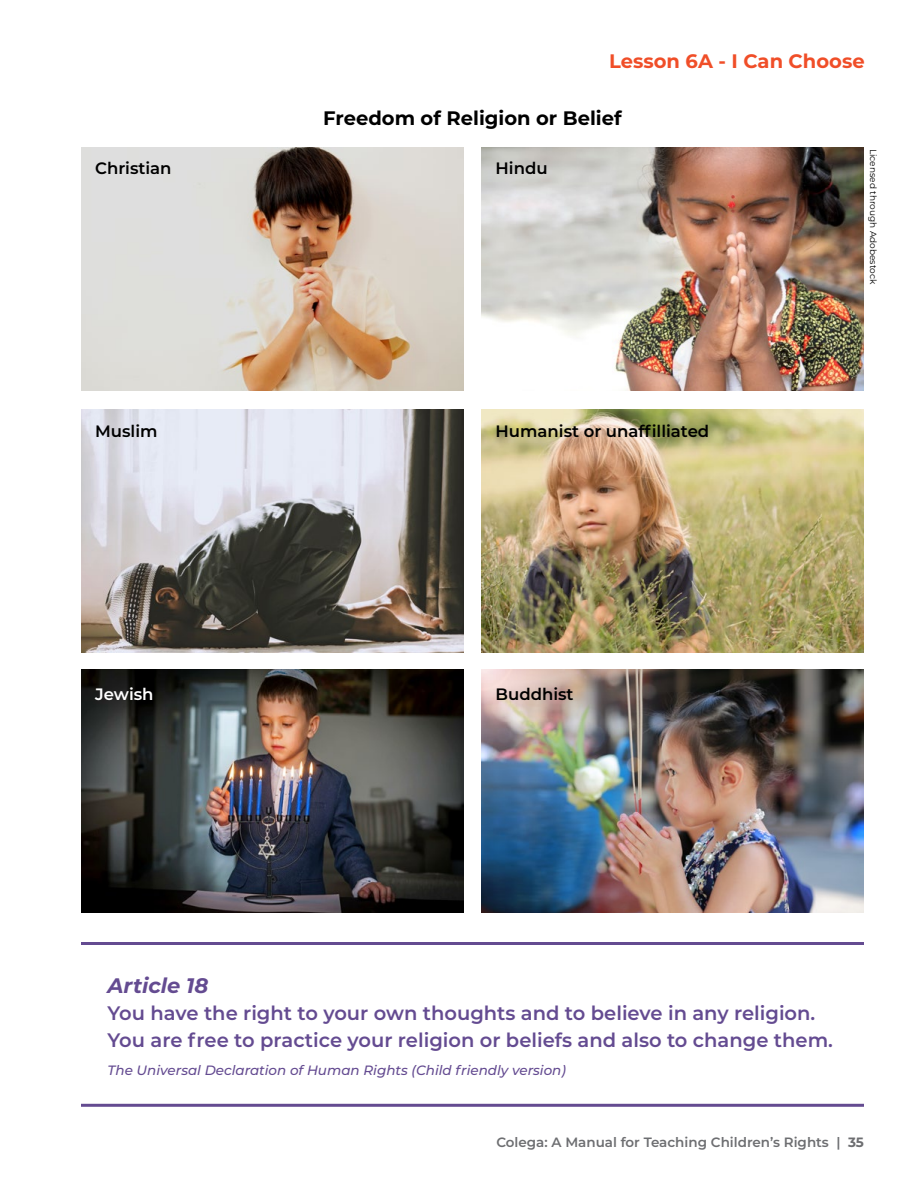
<style>
.page{position:relative;width:918px;height:1188px;background:#fff}
.page>*{position:absolute;margin:0;border:0;box-sizing:border-box;transform-origin:0 0}
.t1{font:italic 700 21px "Montserrat";color:#644b91}
.t2{font:600 19.5px/27px "Montserrat";color:#644b91}
.t3{font:700 19.5px "Montserrat";color:#000}
.t4{font:700 19.5px "Montserrat";color:#f04e28}
.t5{font:600 16.5px "Montserrat";color:#000}
.t6{font:600 16.5px "Montserrat";color:#fff}
.t7{font:italic 500 13.5px "Montserrat";color:#644b91}
.t8{font:600 13.5px "Montserrat";color:#6d6e71}
.t9{font:9px "Montserrat";color:#000}
.s1{font-weight:700}
</style>
<div class="page">
<hr style="left:81px;top:942px;width:783px;height:3px;background:#644b91">
<hr style="left:81px;top:1104px;width:783px;height:3px;background:#644b91">
<img style="left:81px;top:148px;width:382px;height:243px">
<img style="left:81px;top:409px;width:383px;height:243px">
<img style="left:81px;top:670px;width:383px;height:243px">
<img style="left:482px;top:148px;width:382px;height:243px">
<img style="left:482px;top:409px;width:382px;height:243px">
<img style="left:482px;top:670px;width:382px;height:243px">
<p class="t4" style="left:609px;top:47px;width:257px">Lesson 6A - I Can Choose</p>
<p class="t3" style="left:323px;top:104px;width:300px">Freedom of Religion or Belief</p>
<p class="t5" style="left:95px;top:157px;width:78px">Christian</p>
<p class="t5" style="left:496px;top:156px;width:54px">Hindu</p>
<p class="t9" style="left:880px;top:148px;width:137px;rotate:90deg">Licensed through Adobestock</p>
<p class="t5" style="left:95px;top:420px;width:64px">Muslim</p>
<p class="t5" style="left:496px;top:420px;width:215px">Humanist or unaffilliated</p>
<p class="t6" style="left:95px;top:683px;width:60px">Jewish</p>
<p class="t5" style="left:496px;top:683px;width:80px">Buddhist</p>
<p class="t1" style="left:108px;top:970px;width:102px">Article 18</p>
<p class="t2" style="left:108px;top:998px;width:727px">You have the right to your own thoughts and to believe in any religion.<br>You are free to practice your religion or beliefs and also to change them.</p>
<p class="t7" style="left:108px;top:1061px;width:460px">The Universal Declaration of Human Rights (Child friendly version)</p>
<p class="t8" style="left:496px;top:1133px;width:369px">Colega: A Manual for Teaching Children’s Rights | <span class="s1">35</span></p>
</div>
